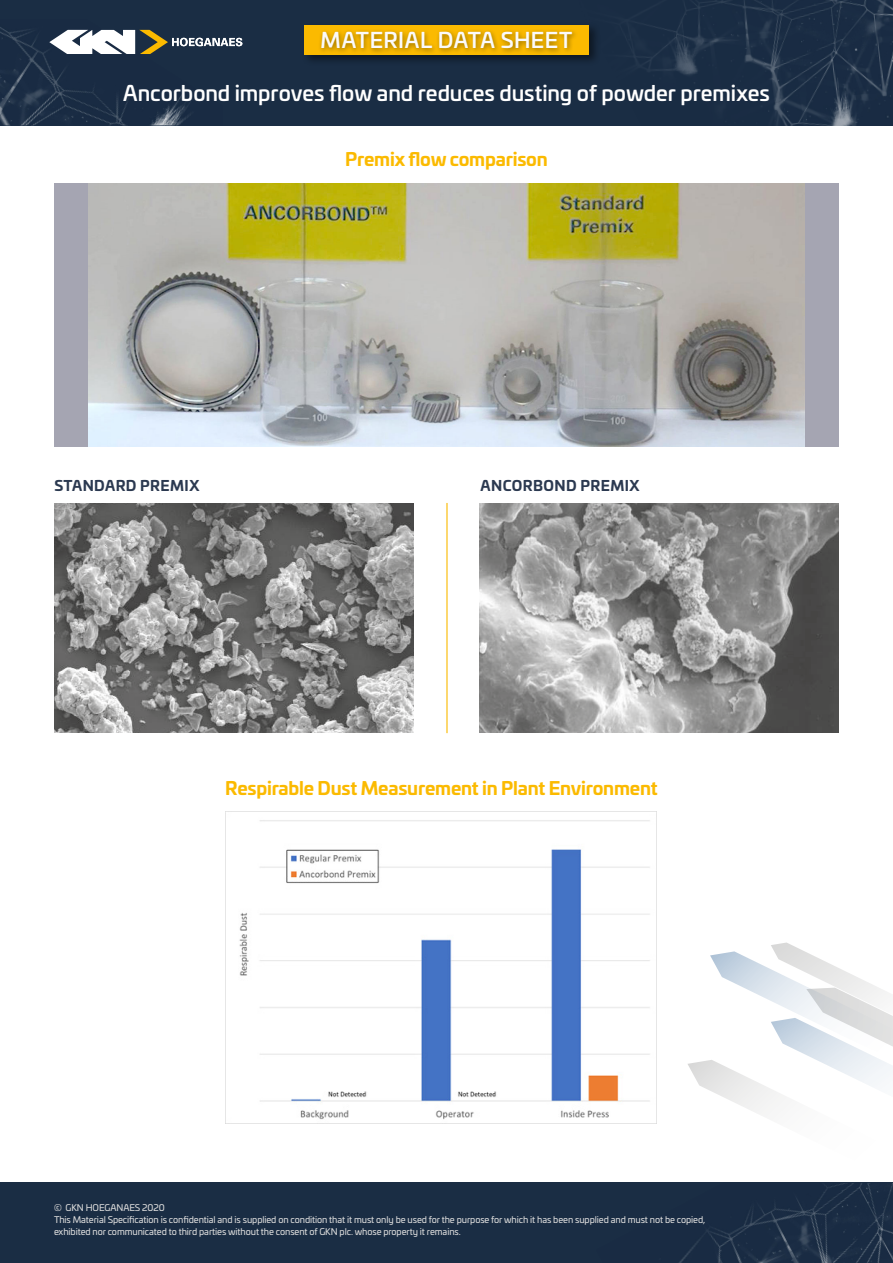
<style>
.page{position:relative;width:893px;height:1263px;background:#fff}
.page>*{position:absolute;margin:0;border:0;box-sizing:border-box;transform-origin:0 0}
.t1{font:500 21.15px "Univia Pro";letter-spacing:.015em;color:#fbfafa}
.t2{font:500 21px "Univia Pro";letter-spacing:-.005em;color:#fff}
.t3{font:700 18px "Univia Pro";letter-spacing:-.01em;color:#fbba00}
.t4{font:700 14.25px "Univia Pro";letter-spacing:.03em;color:#2b3950}
.t5{font:9px/12px "Univia Pro";letter-spacing:-.01em;color:#dadada}
</style>
<div class="page">
<div style="left:0;top:1182px;width:893px;height:81px;background:#1a2d44"></div>
<img style="left:679px;top:1184px;width:214px;height:79px">
<div style="left:0;top:0;width:893px;height:125px;background:#1a2d44"></div>
<img style="left:633px;top:0;width:260px;height:125px">
<img style="left:0;top:27px;width:189px;height:98px">
<svg style="left:49px;top:30px;width:193px;height:24px"></svg>
<div style="left:302px;top:22px;width:299px;height:44px;background:#000;opacity:.49"></div>
<div style="left:304px;top:25px;width:285px;height:29px;background:#fbba00"></div>
<div style="left:318px;top:28px;width:261px;height:27px;background:#000;opacity:.41"></div>
<div style="left:54px;top:183px;width:785px;height:263px;background:#a5a5b2"></div>
<img style="left:89px;top:183px;width:715px;height:263px">
<img style="left:54px;top:504px;width:360px;height:228px">
<img style="left:479px;top:504px;width:360px;height:228px">
<img style="left:226px;top:811px;width:431px;height:312px">
<svg style="left:688px;top:942px;width:205px;height:242px"></svg>
<hr style="left:446px;top:503px;width:2px;height:230px;background:#fbba00">
<h1 class="t1" style="left:321px;top:24px;width:253px">MATERIAL DATA SHEET</h1>
<h2 class="t2" style="left:123px;top:77px;width:648px">Ancorbond improves flow and reduces dusting of powder premixes</h2>
<h3 class="t3" style="left:345px;top:145px;width:204px">Premix flow comparison</h3>
<h3 class="t4" style="left:54px;top:474px;width:146px">STANDARD PREMIX</h3>
<h3 class="t4" style="left:481px;top:474px;width:161px">ANCORBOND PREMIX</h3>
<h3 class="t3" style="left:225px;top:773px;width:434px">Respirable Dust Measurement in Plant Environment</h3>
<p class="t5" style="left:54px;top:1201px;width:653px">© GKN HOEGANAES 2020<br>This Material Specification is confidential and is supplied on condition that it must only be used for the purpose for which it has been supplied and must not be copied, exhibited nor communicated to third parties without the consent of GKN plc. whose property it remains.</p>
</div>
